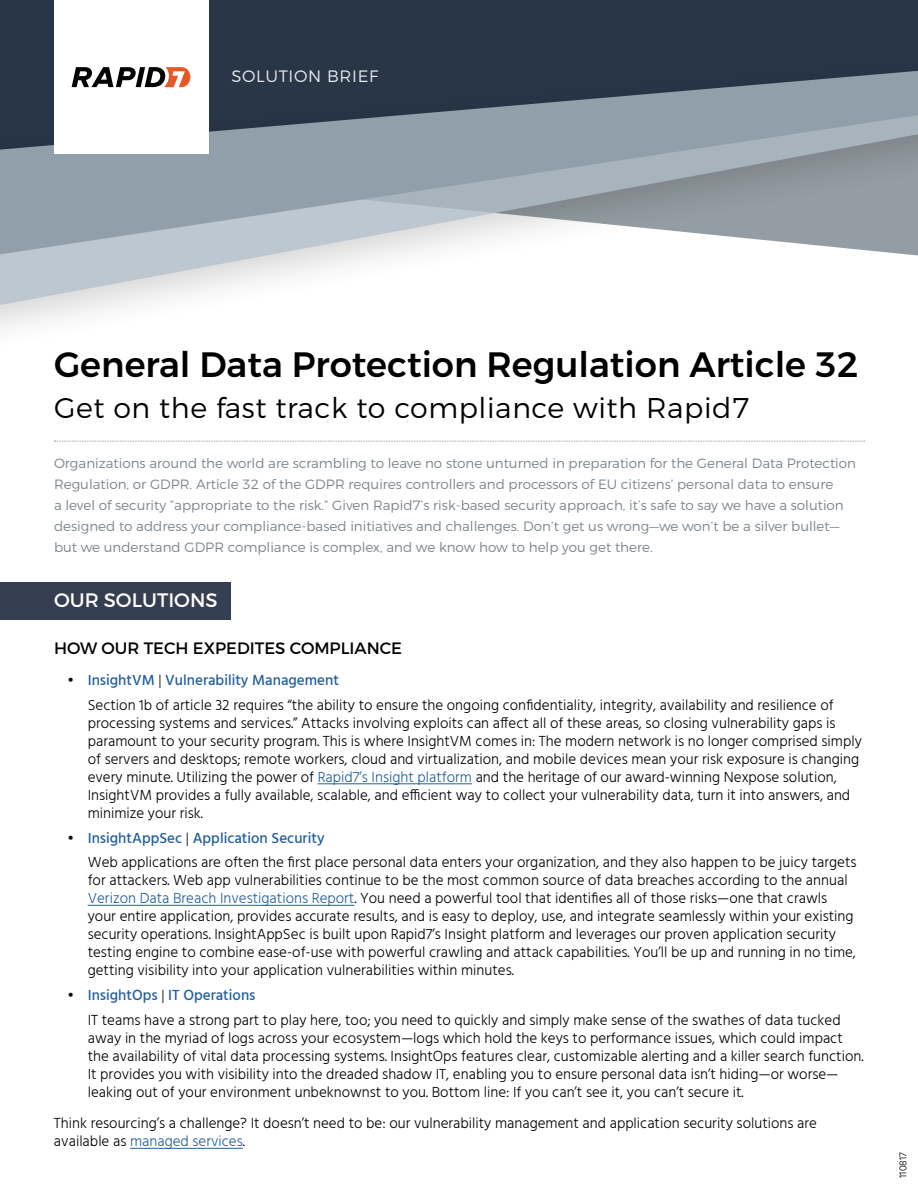
<style>
.page{position:relative;width:918px;height:1188px;background:#fff}
.page>*{position:absolute;margin:0;border:0;box-sizing:border-box;transform-origin:0 0}
.t1{font:500 35.25px "Montserrat";color:#000}
.t2{font:300 28.5px "Montserrat";letter-spacing:.02em;color:#000}
.t3{font:19.5px "Montserrat";color:#fff}
.t4{font:16.5px "Montserrat";color:#000}
.t5{font:300 16.5px "Montserrat";letter-spacing:.04em;color:#e7eaef}
.t6{font:300 15px/18px "Hind";color:#000}
.t7{font:300 13.5px/21px "Montserrat";color:#7a858d}
.t8{font:300 10.5px "Hind";color:#000}
.s1{font-weight:500}
.s2{font-weight:500;color:#215e9e}
.s3{color:#215e9e}
</style>
<div class="page">
<div style="left:0;top:0;width:918px;height:39px;background:#293648"></div>
<div style="left:0;top:39px;width:918px;height:326px;background:#000;opacity:.22"></div>
<svg style="left:0;top:65px;width:918px;height:255px"></svg>
<div style="left:54px;top:0;width:154px;height:154px;background:#fff"></div>
<svg style="left:54px;top:441px;width:811px;height:1px"></svg>
<svg style="left:72px;top:67px;width:118px;height:20px"></svg>
<div style="left:0;top:582px;width:231px;height:38px;background:#353f51"></div>
<hr style="left:318px;top:783px;width:154px;height:1px;background:#215e9e">
<hr style="left:88px;top:905px;width:266px;height:1px;background:#215e9e">
<hr style="left:130px;top:1148px;width:113px;height:1px;background:#215e9e">
<p class="t5" style="left:231px;top:66px;width:148px">SOLUTION BRIEF</p>
<h1 class="t1" style="left:54px;top:343px;width:806px">General Data Protection Regulation Article 32</h1>
<h2 class="t2" style="left:54px;top:391px;width:697px">Get on the fast track to compliance with Rapid7</h2>
<p class="t7" style="left:54px;top:453px;width:804px">Organizations around the world are scrambling to leave no stone unturned in preparation for the General Data Protection Regulation, or GDPR. Article 32 of the GDPR requires controllers and processors of EU citizens’ personal data to ensure<br>a level of security “appropriate to the risk.” Given Rapid7’s risk-based security approach, it’s safe to say we have a solution designed to address your compliance-based initiatives and challenges. Don’t get us wrong—we won’t be a silver bullet— but we understand GDPR compliance is complex, and we know how to help you get there.</p>
<h3 class="t3" style="left:54px;top:588px;width:165px">OUR SOLUTIONS</h3>
<p class="t4" style="left:54px;top:638px;width:350px">HOW OUR TECH EXPEDITES COMPLIANCE</p>
<p class="t6" style="left:88px;top:669px;width:747px;line-height:24.8px;text-indent:-20px"><span class="s1">•</span> <span class="s2">InsightVM</span> | <span class="s2">Vulnerability Management<br></span>Section 1b of article 32 requires “the ability to ensure the ongoing confidentiality, integrity, availability and resilience of</p>
<p class="t6" style="left:88px;top:715px;width:776px">processing systems and services.” Attacks involving exploits can affect all of these areas, so closing vulnerability gaps is paramount to your security program. This is where InsightVM comes in: The modern network is no longer comprised simply of servers and desktops; remote workers, cloud and virtualization, and mobile devices mean your risk exposure is changing every minute. Utilizing the power of <span class="s3">Rapid7’s Insight platform</span> and the heritage of our award-winning Nexpose solution, InsightVM provides a fully available, scalable, and efficient way to collect your vulnerability data, turn it into answers, and minimize your risk.</p>
<p class="t6" style="left:88px;top:826px;width:770px;line-height:24.8px;text-indent:-20px"><span class="s1">•</span> <span class="s2">InsightAppSec</span> | <span class="s2">Application Security<br></span>Web applications are often the first place personal data enters your organization, and they also happen to be juicy targets</p>
<p class="t6" style="left:88px;top:872px;width:770px">for attackers. Web app vulnerabilities continue to be the most common source of data breaches according to the annual <span class="s3">Verizon Data Breach Investigations Report</span>. You need a powerful tool that identifies all of those risks—one that crawls your entire application, provides accurate results, and is easy to deploy, use, and integrate seamlessly within your existing security operations. InsightAppSec is built upon Rapid7’s Insight platform and leverages our proven application security testing engine to combine ease-of-use with powerful crawling and attack capabilities. You’ll be up and running in no time, getting visibility into your application vulnerabilities within minutes.</p>
<p class="t6" style="left:88px;top:984px;width:754px;line-height:24.8px;text-indent:-20px"><span class="s1">•</span> <span class="s2">InsightOps</span> | <span class="s2">IT Operations<br></span>IT teams have a strong part to play here, too; you need to quickly and simply make sense of the swathes of data tucked</p>
<p class="t6" style="left:88px;top:1030px;width:777px">away in the myriad of logs across your ecosystem—logs which hold the keys to performance issues, which could impact the availability of vital data processing systems. InsightOps features clear, customizable alerting and a killer search function.<br>It provides you with visibility into the dreaded shadow IT, enabling you to ensure personal data isn’t hiding—or worse— leaking out of your environment unbeknownst to you. Bottom line: If you can’t see it, you can’t secure it.</p>
<p class="t6" style="left:54px;top:1115px;width:765px">Think resourcing’s a challenge? It doesn’t need to be: our vulnerability management and application security solutions are available as <span class="s3">managed services</span>.</p>
<p class="t8" style="left:896px;top:1178px;width:27px;rotate:-90deg">110817</p>
</div>
